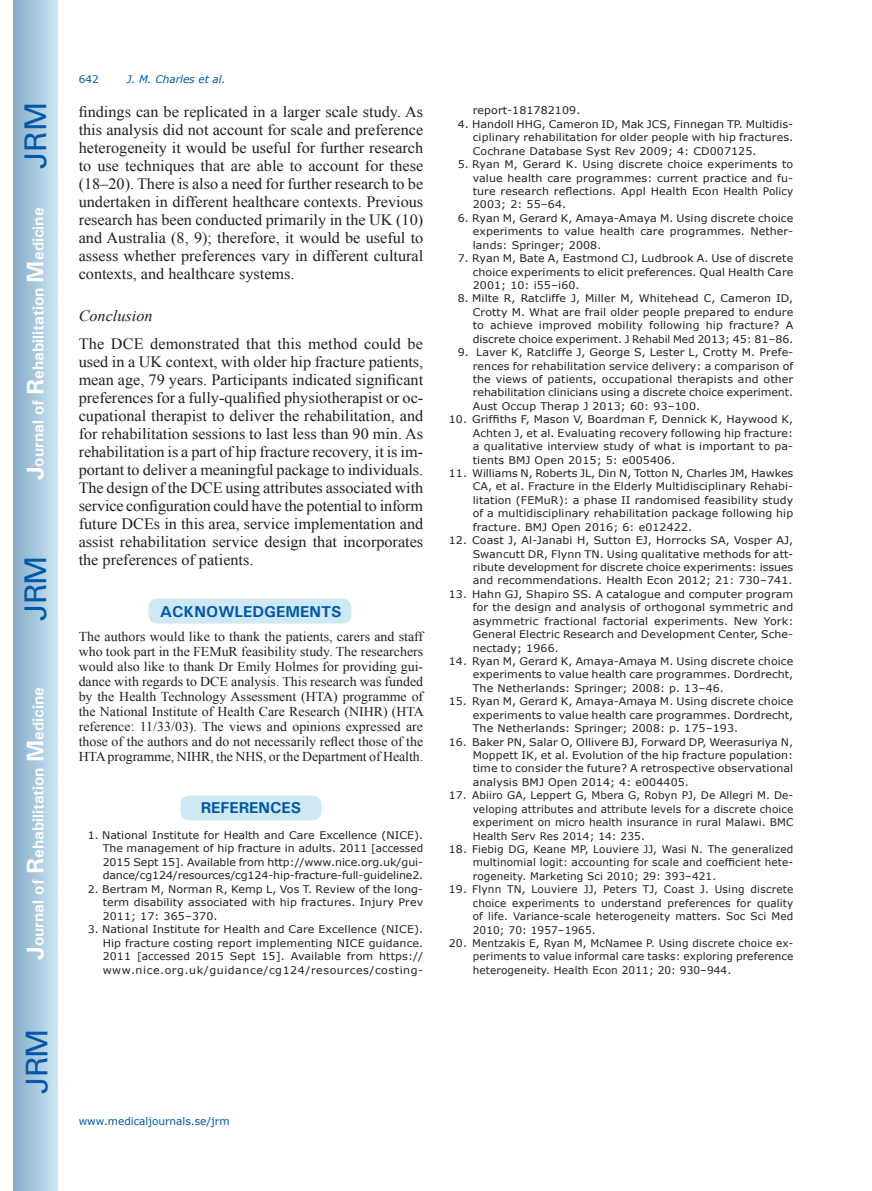
<style>
.page{position:relative;width:872px;height:1191px;background:#fff}
.page>*{position:absolute;margin:0;border:0;box-sizing:border-box;transform-origin:0 0}
.t1{font:30px "Univers";letter-spacing:-.03em;color:#0157a8}
.t2{font:15.75px/18px "Times New Roman";color:#231f20;text-align:justify}
.t3{font:700 15.75px "Univers";color:#fff}
.t4{font:700 15.75px "Univers";color:#0157a8}
.t5{font:italic 15.75px "Times New Roman";color:#231f20}
.t6{font:13.5px/15px "Times New Roman";letter-spacing:-.005em;color:#231f20;text-align:justify}
.t7{font:10.5px/13.5px "Verdana";letter-spacing:.01em;color:#231f20;text-align:justify;scale:1.05 1}
.t8{font:10.5px "Verdana";color:#0157a8}
.t9{font:italic 10.5px "Verdana";color:#0157a8}
.s1{font-size:24px}
</style>
<div class="page">
<div style="left:14px;top:0;width:43px;height:1191px;background:linear-gradient(to right,#88acca,#cbe5f2)"></div>
<div style="left:180px;top:794px;width:142px;height:27px;background:#cee8f4;border-radius:10px"></div>
<div style="left:179px;top:794px;width:144px;height:28px;border:2px solid #fff;border-radius:10px"></div>
<div style="left:148px;top:598px;width:204px;height:26px;background:#cee8f4;border-radius:10px"></div>
<div style="left:147px;top:597px;width:206px;height:28px;border:2px solid #fff;border-radius:10px"></div>
<h1 class="t1" style="left:18px;top:169px;width:68px;rotate:-90deg">JRM</h1>
<h2 class="t3" style="left:28px;top:480px;width:274px;rotate:-90deg"><span class="s1">J</span>ournal of <span class="s1">R</span>ehabilitation <span class="s1">M</span>edicine</h2>
<h1 class="t1" style="left:18px;top:620px;width:67px;rotate:-90deg">JRM</h1>
<h2 class="t3" style="left:28px;top:959px;width:274px;rotate:-90deg"><span class="s1">J</span>ournal of <span class="s1">R</span>ehabilitation <span class="s1">M</span>edicine</h2>
<h1 class="t1" style="left:19px;top:1093px;width:67px;rotate:-90deg">JRM</h1>
<p class="t8" style="left:79px;top:72px;width:22px">642</p>
<p class="t9" style="left:127px;top:72px;width:100px">J. M. Charles et al.</p>
<p class="t2" style="left:79px;top:103px;width:346px">findings can be replicated in a larger scale study. As this analysis did not account for scale and preference heterogeneity it would be useful for further research to use techniques that are able to account for these (18–20). There is also a need for further research to be undertaken in different healthcare contexts. Previous research has been conducted primarily in the UK (10) and Australia (8, 9); therefore, it would be useful to assess whether preferences vary in different cultural contexts, and healthcare systems.</p>
<h2 class="t5" style="left:79px;top:305px;width:75px">Conclusion</h2>
<p class="t2" style="left:79px;top:335px;width:346px">The DCE demonstrated that this method could be used in a UK context, with older hip fracture patients, mean age, 79 years. Participants indicated significant preferences for a fully-qualified physiotherapist or oc&shy;cupational therapist to deliver the rehabilitation, and for rehabilitation sessions to last less than 90 min. As rehabilitation is a part of hip fracture recovery, it is im&shy;portant to deliver a meaningful package to individuals.<br>The design of the DCE using attributes associated with service configuration could have the potential to inform future DCEs in this area, service implementation and assist rehabilitation service design that incorporates the preferences of patients.</p>
<h2 class="t4" style="left:160px;top:602px;width:183px">ACKNOWLEDGEMENTS</h2>
<p class="t6" style="left:79px;top:629px;width:347px">The authors would like to thank the patients, carers and staff who took part in the FEMuR feasibility study. The researchers would also like to thank Dr Emily Holmes for providing gui&shy;dance with regards to DCE analysis. This research was funded by the Health Technology Assessment (HTA) programme of the National Institute of Health Care Research (NIHR) (HTA reference: 11/33/03). The views and opinions expressed are those of the authors and do not necessarily reflect those of the HTA programme, NIHR, the NHS, or the Department of Health.</p>
<h2 class="t4" style="left:201px;top:797px;width:102px">REFERENCES</h2>
<p class="t7" style="left:103px;top:828px;width:307px;text-indent:-15px">1. National Institute for Health and Care Excellence (NICE).<br>The management of hip fracture in adults. 2011 [accessed 2015 Sept 15]. Available from http://www.nice.org.uk/gui&shy;dance/cg124/resources/cg124-hip-fracture-full-guideline2.</p>
<p class="t7" style="left:103px;top:882px;width:307px;text-indent:-15px">2. Bertram M, Norman R, Kemp L, Vos T. Review of the long&shy;term disability associated with hip fractures. Injury Prev 2011; 17: 365–370.</p>
<p class="t7" style="left:103px;top:922px;width:307px;text-indent:-15px">3. National Institute for Health and Care Excellence (NICE).<br>Hip fracture costing report implementing NICE guidance.<br>2011 [accessed 2015 Sept 15]. Available from https:// www.nice.org.uk/guidance/cg124/resources/costing-</p>
<p class="t7" style="left:473px;top:104px;width:104px">report-181782109.</p>
<p class="t7" style="left:473px;top:117px;width:307px;text-indent:-15px">4. Handoll HHG, Cameron ID, Mak JCS, Finnegan TP. Multidis&shy;ciplinary rehabilitation for older people with hip fractures.<br>Cochrane Database Syst Rev 2009; 4: CD007125.</p>
<p class="t7" style="left:473px;top:157px;width:307px;text-indent:-15px">5. Ryan M, Gerard K. Using discrete choice experiments to value health care programmes: current practice and fu&shy;ture research reflections. Appl Health Econ Health Policy 2003; 2: 55–64.</p>
<p class="t7" style="left:473px;top:211px;width:307px;text-indent:-15px">6. Ryan M, Gerard K, Amaya-Amaya M. Using discrete choice experiments to value health care programmes. Nether&shy;lands: Springer; 2008.</p>
<p class="t7" style="left:473px;top:251px;width:307px;text-indent:-15px">7. Ryan M, Bate A, Eastmond CJ, Ludbrook A. Use of discrete choice experiments to elicit preferences. Qual Health Care 2001; 10: i55–i60.</p>
<p class="t7" style="left:473px;top:292px;width:307px;text-indent:-15px">8. Milte R, Ratcliffe J, Miller M, Whitehead C, Cameron ID, Crotty M. What are frail older people prepared to endure to achieve improved mobility following hip fracture? A discrete choice experiment. J Rehabil Med 2013; 45: 81–86.</p>
<p class="t7" style="left:473px;top:345px;width:307px;text-indent:-15px">9. Laver K, Ratcliffe J, George S, Lester L, Crotty M. Prefe&shy;rences for rehabilitation service delivery: a comparison of the views of patients, occupational therapists and other rehabilitation clinicians using a discrete choice experiment.<br>Aust Occup Therap J 2013; 60: 93–100.</p>
<p class="t7" style="left:473px;top:413px;width:307px;text-indent:-24px">10. Griffiths F, Mason V, Boardman F, Dennick K, Haywood K, Achten J, et al. Evaluating recovery following hip fracture: a qualitative interview study of what is important to pa&shy;tients BMJ Open 2015; 5: e005406.</p>
<p class="t7" style="left:473px;top:466px;width:307px;text-indent:-24px">11. Williams N, Roberts JL, Din N, Totton N, Charles JM, Hawkes CA, et al. Fracture in the Elderly Multidisciplinary Rehabi&shy;litation (FEMuR): a phase II randomised feasibility study of a multidisciplinary rehabilitation package following hip fracture. BMJ Open 2016; 6: e012422.</p>
<p class="t7" style="left:473px;top:533px;width:307px;text-indent:-24px">12. Coast J, Al-Janabi H, Sutton EJ, Horrocks SA, Vosper AJ, Swancutt DR, Flynn TN. Using qualitative methods for att&shy;ribute development for discrete choice experiments: issues and recommendations. Health Econ 2012; 21: 730–741.</p>
<p class="t7" style="left:473px;top:587px;width:307px;text-indent:-24px">13. Hahn GJ, Shapiro SS. A catalogue and computer program for the design and analysis of orthogonal symmetric and asymmetric fractional factorial experiments. New York:<br>General Electric Research and Development Center, Sche&shy;nectady; 1966.</p>
<p class="t7" style="left:473px;top:654px;width:307px;text-indent:-24px">14. Ryan M, Gerard K, Amaya-Amaya M. Using discrete choice experiments to value health care programmes. Dordrecht, The Netherlands: Springer; 2008: p. 13–46.</p>
<p class="t7" style="left:473px;top:694px;width:307px;text-indent:-24px">15. Ryan M, Gerard K, Amaya-Amaya M. Using discrete choice experiments to value health care programmes. Dordrecht, The Netherlands: Springer; 2008: p. 175–193.</p>
<p class="t7" style="left:473px;top:735px;width:307px;text-indent:-24px">16. Baker PN, Salar O, Ollivere BJ, Forward DP, Weerasuriya N, Moppett IK, et al. Evolution of the hip fracture population: time to consider the future? A retrospective observational analysis BMJ Open 2014; 4: e004405.</p>
<p class="t7" style="left:473px;top:788px;width:307px;text-indent:-24px">17. Abiiro GA, Leppert G, Mbera G, Robyn PJ, De Allegri M. De&shy;veloping attributes and attribute levels for a discrete choice experiment on micro health insurance in rural Malawi. BMC Health Serv Res 2014; 14: 235.</p>
<p class="t7" style="left:473px;top:842px;width:307px;text-indent:-24px">18. Fiebig DG, Keane MP, Louviere JJ, Wasi N. The generalized multinomial logit: accounting for scale and coefficient hete&shy;rogeneity. Marketing Sci 2010; 29: 393–421.</p>
<p class="t7" style="left:473px;top:882px;width:307px;text-indent:-24px">19. Flynn TN, Louviere JJ, Peters TJ, Coast J. Using discrete choice experiments to understand preferences for quality of life. Variance-scale heterogeneity matters. Soc Sci Med 2010; 70: 1957–1965.</p>
<p class="t7" style="left:473px;top:936px;width:307px;text-indent:-24px">20. Mentzakis E, Ryan M, McNamee P. Using discrete choice ex&shy;periments to value informal care tasks: exploring preference heterogeneity. Health Econ 2011; 20: 930–944.</p>
<p class="t8" style="left:79px;top:1114px;width:152px">www.medicaljournals.se/jrm</p>
</div>
